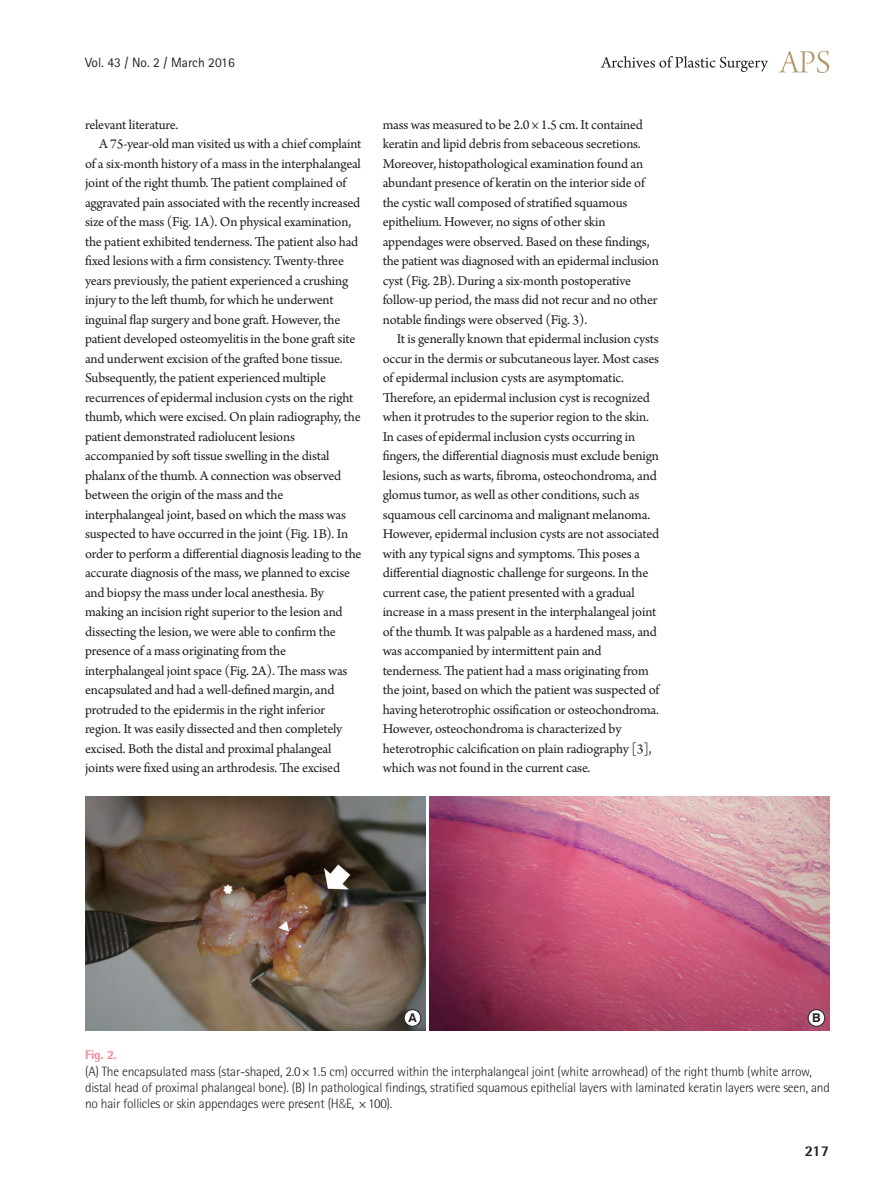
<style>
.page{position:relative;width:893px;height:1191px;background:#fff}
.page>*{position:absolute;margin:0;border:0;box-sizing:border-box;transform-origin:0 0}
.t1{font:800 15px "Rotis Semi Sans Std";color:#231f20}
.본문{font:14.25px/19.5px "Arno Pro";letter-spacing:-.01em;color:#231f20}
.표_그림_설명{font:300 13.5px/16.2px "Rotis Semi Sans Std";letter-spacing:-.015em;color:#231f20}
.권_호_월{font:13.5px "Rotis Sans Serif Std";color:#231f20}
.표_그림_설명-2{font:800 12.75px "Rotis Semi Sans Std";color:#f38694}
.t2{font:700 12.15px "Swiss 721 BT";color:#231f20}
.s1{font-family:"Myriad Pro"}
</style>
<div class="page">
<svg style="left:779px;top:51px;width:50px;height:22px"></svg>
<svg style="left:601px;top:56px;width:167px;height:16px"></svg>
<img style="left:85px;top:796px;width:340px;height:234px">
<img style="left:429px;top:796px;width:400px;height:234px">
<div style="left:404px;top:1009px;width:17px;height:17px;background:#fff;border-radius:50%"></div>
<div style="left:404px;top:1009px;width:17px;height:17px;border:1px solid #231f20;border-radius:50%"></div>
<div style="left:808px;top:1009px;width:17px;height:17px;background:#fff;border-radius:50%"></div>
<div style="left:808px;top:1009px;width:17px;height:17px;border:1px solid #231f20;border-radius:50%"></div>
<p class="권_호_월" style="left:85px;top:54px;width:151px">Vol. 43 / No. 2 / March 2016</p>
<p class="본문" style="left:85px;top:115px;width:95px">relevant literature.</p>
<p class="본문" style="left:85px;top:135px;width:278px;text-indent:14px">A 75-year-old man visited us with a chief complaint of a six-month history of a mass in the interphalangeal joint of the right thumb. The patient complained of aggravated pain associated with the recently increased size of the mass (Fig. 1A). On physical examination, the patient exhibited tenderness. The patient also had fixed lesions with a firm consistency. Twenty-three years previously, the patient experienced a crushing injury to the left thumb, for which he underwent inguinal flap surgery and bone graft. However, the patient developed osteomyelitis in the bone graft site and underwent excision of the grafted bone tissue.<br>Subsequently, the patient experienced multiple recurrences of epidermal inclusion cysts on the right thumb, which were excised. On plain radiography, the patient demonstrated radiolucent lesions accompanied by soft tissue swelling in the distal phalanx of the thumb. A connection was observed between the origin of the mass and the interphalangeal joint, based on which the mass was suspected to have occurred in the joint (Fig. 1B). In order to perform a differential diagnosis leading to the accurate diagnosis of the mass, we planned to excise and biopsy the mass under local anesthesia. By making an incision right superior to the lesion and dissecting the lesion, we were able to confirm the presence of a mass originating from the interphalangeal joint space (Fig. 2A). The mass was encapsulated and had a well-defined margin, and protruded to the epidermis in the right inferior region. It was easily dissected and then completely excised. Both the distal and proximal phalangeal joints were fixed using an arthrodesis. The excised</p>
<p class="본문" style="left:383px;top:115px;width:278px">mass was measured to be 2.0 × 1.5 cm. It contained keratin and lipid debris from sebaceous secretions.<br>Moreover, histopathological examination found an abundant presence of keratin on the interior side of the cystic wall composed of stratified squamous epithelium. However, no signs of other skin appendages were observed. Based on these findings, the patient was diagnosed with an epidermal inclusion cyst (Fig. 2B). During a six-month postoperative follow-up period, the mass did not recur and no other notable findings were observed (Fig. 3).</p>
<p class="본문" style="left:383px;top:330px;width:278px;text-indent:14px">It is generally known that epidermal inclusion cysts occur in the dermis or subcutaneous layer. Most cases of epidermal inclusion cysts are asymptomatic.<br>Therefore, an epidermal inclusion cyst is recognized when it protrudes to the superior region to the skin.<br>In cases of epidermal inclusion cysts occurring in fingers, the differential diagnosis must exclude benign lesions, such as warts, fibroma, osteochondroma, and glomus tumor, as well as other conditions, such as squamous cell carcinoma and malignant melanoma.<br>However, epidermal inclusion cysts are not associated with any typical signs and symptoms. This poses a differential diagnostic challenge for surgeons. In the current case, the patient presented with a gradual increase in a mass present in the interphalangeal joint of the thumb. It was palpable as a hardened mass, and was accompanied by intermittent pain and tenderness. The patient had a mass originating from the joint, based on which the patient was suspected of having heterotrophic ossification or osteochondroma.<br>However, osteochondroma is characterized by heterotrophic calcification on plain radiography [3], which was not found in the current case.</p>
<p class="t2" style="left:408px;top:1010px;width:10px">A</p>
<p class="t2" style="left:812px;top:1010px;width:10px">B</p>
<p class="표_그림_설명-2" style="left:85px;top:1046px;width:33px">Fig. 2.</p>
<p class="표_그림_설명" style="left:85px;top:1063px;width:746px">(A) The encapsulated mass (star-shaped, 2.0×1.5 cm) occurred within the interphalangeal joint (white arrowhead) of the right thumb (white arrow, distal head of proximal phalangeal bone). (B) In pathological findings, stratified squamous epithelial layers with laminated keratin layers were seen, and no hair follicles or skin appendages were present (H<span class="s1">&amp;</span>E, ×100).</p>
<p class="t1" style="left:805px;top:1141px;width:26px">217</p>
</div>
